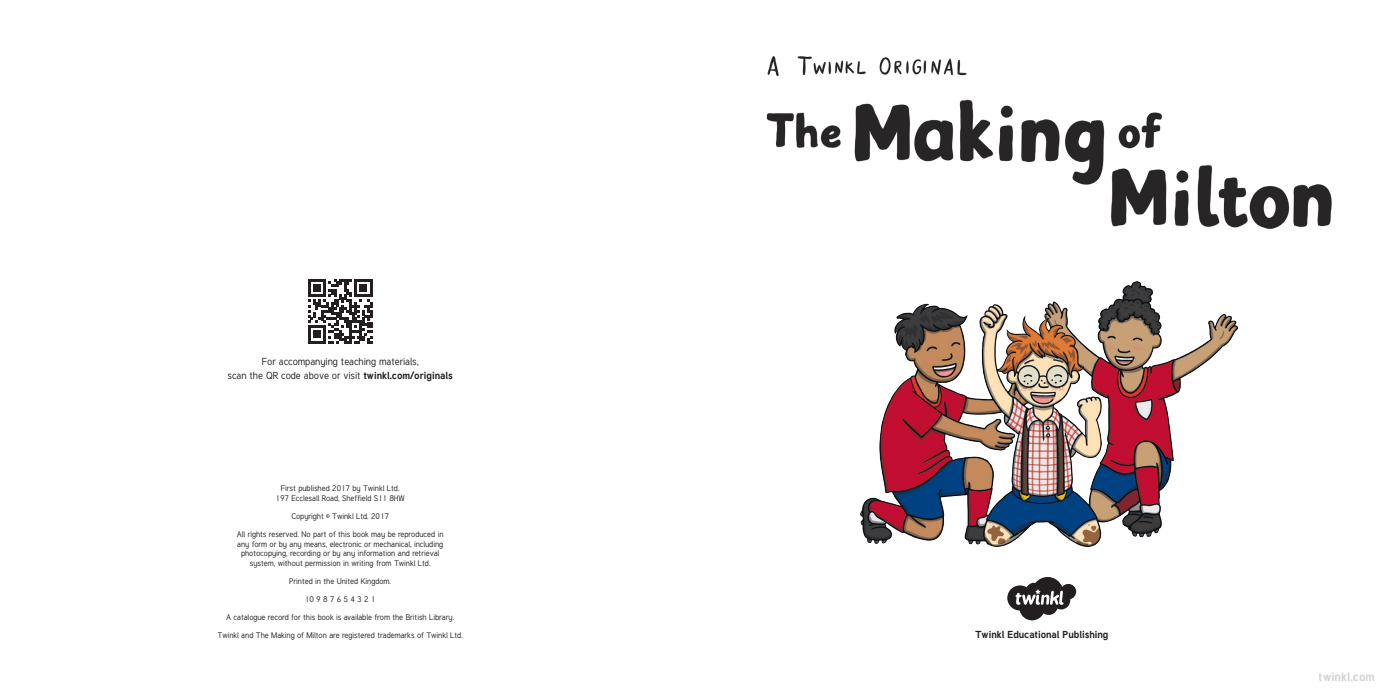
<style>
.page{position:relative;width:1389px;height:695px;background:#fff}
.page>*{position:absolute;margin:0;border:0;box-sizing:border-box;transform-origin:0 0}
.t1{font:700 12px "Tuffy";color:#d1d2d4}
.t2{font:10px/14px "Tuffy";color:#231f20;text-align:center}
.t3{font:700 10px "Tuffy";color:#231f20}
.t4{font:8px/9.6px "Tuffy";color:#231f20;text-align:center}
.s1{font-weight:700}
</style>
<div class="page">
<img style="left:766px;top:56px;width:566px;height:565px">
<svg style="left:308px;top:279px;width:64px;height:64px"></svg>
<img style="left:860px;top:281px;width:377px;height:265px">
<svg style="left:1007px;top:577px;width:69px;height:43px"></svg>
<p class="t2" style="left:228px;top:355px;width:227px">For accompanying teaching materials,<br>scan the QR code above or visit <span class="s1">twinkl.com/originals</span></p>
<p class="t4" style="left:276px;top:483px;width:131px">First published 2017 by Twinkl Ltd.<br>197 Ecclesall Road, Sheffield S11 8HW</p>
<p class="t4" style="left:291px;top:511px;width:99px">Copyright © Twinkl Ltd. 2017</p>
<p class="t4" style="left:237px;top:529px;width:208px">All rights reserved. No part of this book may be reproduced in any form or by any means, electronic or mechanical, including photocopying, recording or by any information and retrieval system, without permission in writing from Twinkl Ltd.</p>
<p class="t4" style="left:289px;top:576px;width:103px">Printed in the United Kingdom.</p>
<p class="t4" style="left:305px;top:594px;width:72px">10 9 8 7 6 5 4 3 2 1</p>
<p class="t4" style="left:226px;top:612px;width:230px">A catalogue record for this book is available from the British Library.</p>
<p class="t4" style="left:217px;top:630px;width:247px">Twinkl and The Making of Milton are registered trademarks of Twinkl Ltd.</p>
<p class="t3" style="left:975px;top:626px;width:135px">Twinkl Educational Publishing</p>
<h1 class="t1" style="left:1319px;top:667px;width:57px">twinkl.com</h1>
</div>
